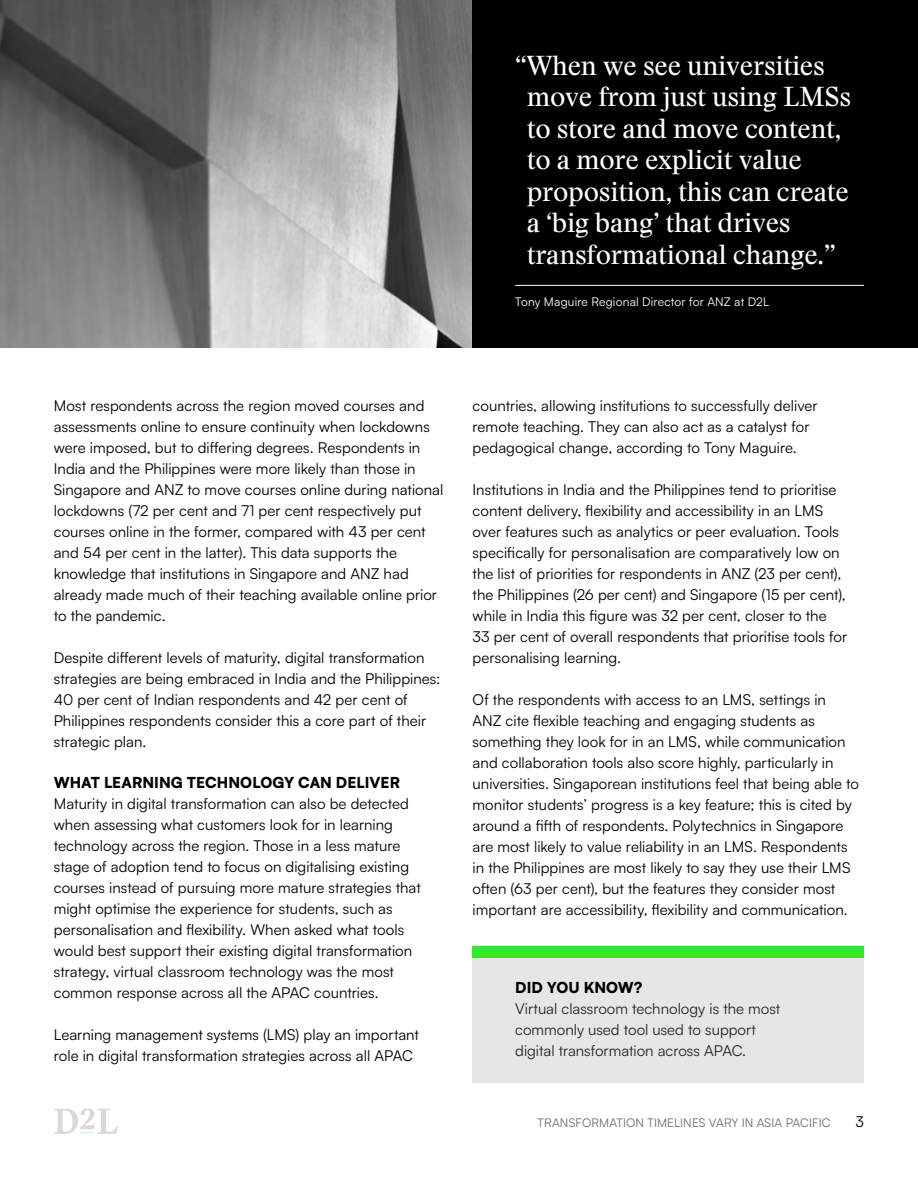
<style>
.page{position:relative;width:918px;height:1188px;background:#fff}
.page>*{position:absolute;margin:0;border:0;box-sizing:border-box;transform-origin:0 0}
.t1{font:27px/31.5px "Stanley";letter-spacing:-.01em;color:#fff}
.t2{font:15px/21px "Satoshi";letter-spacing:.005em;color:#000}
.t3{font:15px/21px "Satoshi";color:#262626}
.t4{font:900 15px "Satoshi";color:#000}
.t5{font:12px "Satoshi";letter-spacing:.01em;color:#6d6e71}
.t6{font:12px "Satoshi";letter-spacing:.015em;color:#fff}
</style>
<div class="page">
<svg style="left:54px;top:1108px;width:64px;height:26px"></svg>
<img style="left:0;top:0;width:473px;height:348px">
<div style="left:473px;top:0;width:445px;height:348px;background:#000"></div>
<hr style="left:515px;top:285px;width:349px;height:1px;background:#fff">
<div style="left:472px;top:946px;width:392px;height:137px;background:#e6e6e6"></div>
<div style="left:472px;top:946px;width:392px;height:12px;background:#34e82a"></div>
<h1 class="t1" style="left:527px;top:48px;width:326px;text-indent:-12px">“When we see universities move from just using LMSs to store and move content, to a more explicit value proposition, this can create a ‘big bang’ that drives transformational change.”</h1>
<p class="t6" style="left:515px;top:294px;width:256px">Tony Maguire Regional Director for ANZ at D2L</p>
<p class="t2" style="left:54px;top:394px;width:391px">Most respondents across the region moved courses and assessments online to ensure continuity when lockdowns were imposed, but to differing degrees. Respondents in India and the Philippines were more likely than those in Singapore and ANZ to move courses online during national lockdowns (72 per cent and 71 per cent respectively put courses online in the former, compared with 43 per cent and 54 per cent in the latter). This data supports the knowledge that institutions in Singapore and ANZ had already made much of their teaching available online prior to the pandemic.</p>
<p class="t2" style="left:54px;top:646px;width:388px">Despite different levels of maturity, digital transformation strategies are being embraced in India and the Philippines:<br>40 per cent of Indian respondents and 42 per cent of Philippines respondents consider this a core part of their strategic plan.</p>
<p class="t4" style="left:54px;top:771px;width:348px">WHAT LEARNING TECHNOLOGY CAN DELIVER</p>
<p class="t2" style="left:54px;top:793px;width:369px">Maturity in digital transformation can also be detected when assessing what customers look for in learning technology across the region. Those in a less mature stage of adoption tend to focus on digitalising existing courses instead of pursuing more mature strategies that might optimise the experience for students, such as personalisation and flexibility. When asked what tools would best support their existing digital transformation strategy, virtual classroom technology was the most common response across all the APAC countries.</p>
<p class="t2" style="left:54px;top:1024px;width:367px">Learning management systems (LMS) play an important role in digital transformation strategies across all APAC</p>
<p class="t2" style="left:473px;top:394px;width:347px">countries, allowing institutions to successfully deliver remote teaching. They can also act as a catalyst for pedagogical change, according to Tony Maguire.</p>
<p class="t2" style="left:473px;top:478px;width:376px">Institutions in India and the Philippines tend to prioritise content delivery, flexibility and accessibility in an LMS over features such as analytics or peer evaluation. Tools specifically for personalisation are comparatively low on the list of priorities for respondents in ANZ (23 per cent), the Philippines (26 per cent) and Singapore (15 per cent), while in India this figure was 32 per cent, closer to the 33 per cent of overall respondents that prioritise tools for personalising learning.</p>
<p class="t2" style="left:473px;top:688px;width:388px">Of the respondents with access to an LMS, settings in<br>ANZ cite flexible teaching and engaging students as something they look for in an LMS, while communication and collaboration tools also score highly, particularly in universities. Singaporean institutions feel that being able to monitor students’ progress is a key feature; this is cited by around a fifth of respondents. Polytechnics in Singapore are most likely to value reliability in an LMS. Respondents in the Philippines are most likely to say they use their LMS often (63 per cent), but the features they consider most important are accessibility, flexibility and communication.</p>
<p class="t4" style="left:515px;top:976px;width:129px">DID YOU KNOW?</p>
<p class="t3" style="left:515px;top:997px;width:267px">Virtual classroom technology is the most commonly used tool used to support digital transformation across APAC.</p>
<p class="t5" style="left:537px;top:1115px;width:295px">TRANSFORMATION TIMELINES VARY IN ASIA PACIFIC</p>
<p class="t2" style="left:855px;top:1110px;width:10px">3</p>
</div>
